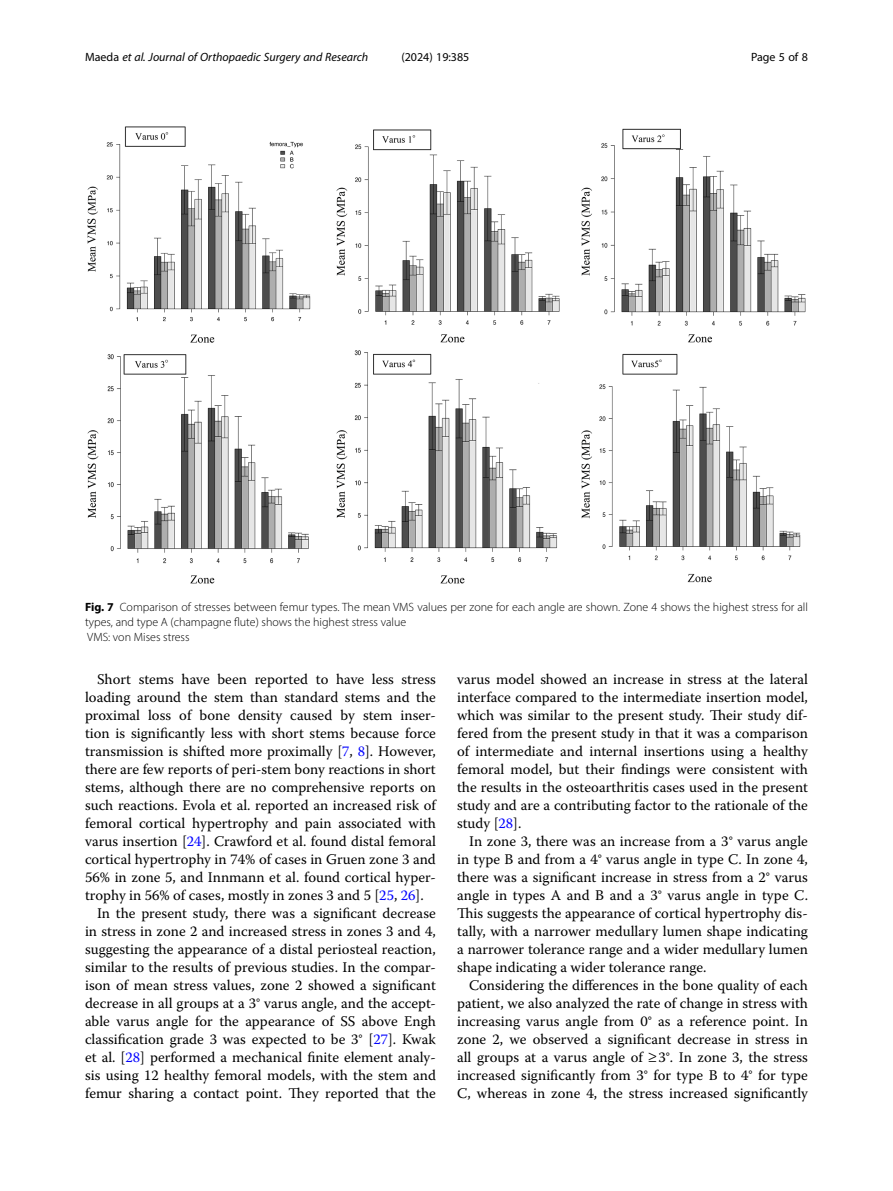
<style>
.page{position:relative;width:893px;height:1191px;background:#fff}
.page>*{position:absolute;margin:0;border:0;box-sizing:border-box;transform-origin:0 0}
.Body_Text_Indent{font:14.7px/18px "Warnock Pro";color:#000;text-align:justify}
.Figure_Caption{font:300 12px/15px "Myriad Pro";color:#000}
.t1{font:italic 12px "Myriad Pro";color:#000}
.t2{font:12px "Myriad Pro";color:#000}
.s1{font-style:normal}
.s2{font-weight:700}
.s3{color:#00f}
</style>
<div class="page">
<img style="left:87px;top:126px;width:719px;height:458px">
<p class="t1" style="left:85px;top:50px;width:285px"><span class="s1">Maeda</span> et al. Journal of Orthopaedic Surgery and Research</p>
<p class="t2" style="left:401px;top:50px;width:70px">(2024) 19:385</p>
<p class="t2" style="left:751px;top:50px;width:58px">Page 5 of 8</p>
<p class="Figure_Caption" style="left:85px;top:599px;width:724px"><span class="s2">Fig. 7</span> Comparison of stresses between femur types. The mean VMS values per zone for each angle are shown. Zone 4 shows the highest stress for all types, and type A (champagne flute) shows the highest stress value</p>
<p class="Figure_Caption" style="left:87px;top:629px;width:104px">VMS: von Mises stress</p>
<p class="Body_Text_Indent" style="left:85px;top:670px;width:352px;text-indent:12px">Short stems have been reported to have less stress loading around the stem than standard stems and the proximal loss of bone density caused by stem inser&shy;tion is significantly less with short stems because force transmission is shifted more proximally [<span class="s3">7</span>, <span class="s3">8</span>]. However, there are few reports of peri-stem bony reactions in short stems, although there are no comprehensive reports on such reactions. Evola et al. reported an increased risk of femoral cortical hypertrophy and pain associated with varus insertion [<span class="s3">24</span>]. Crawford et al. found distal femoral cortical hypertrophy in 74% of cases in Gruen zone 3 and 56% in zone 5, and Innmann et al. found cortical hyper&shy;trophy in 56% of cases, mostly in zones 3 and 5 [<span class="s3">25</span>, <span class="s3">26</span>].</p>
<p class="Body_Text_Indent" style="left:85px;top:904px;width:352px;text-indent:12px">In the present study, there was a significant decrease in stress in zone 2 and increased stress in zones 3 and 4, suggesting the appearance of a distal periosteal reaction, similar to the results of previous studies. In the compar&shy;ison of mean stress values, zone 2 showed a significant decrease in all groups at a 3° varus angle, and the accept&shy;able varus angle for the appearance of SS above Engh classification grade 3 was expected to be 3° [<span class="s3">27</span>]. Kwak et al. [<span class="s3">28</span>] performed a mechanical finite element analy&shy;sis using 12 healthy femoral models, with the stem and femur sharing a contact point. They reported that the</p>
<p class="Body_Text_Indent" style="left:457px;top:670px;width:352px">varus model showed an increase in stress at the lateral interface compared to the intermediate insertion model, which was similar to the present study. Their study dif&shy;fered from the present study in that it was a comparison of intermediate and internal insertions using a healthy femoral model, but their findings were consistent with the results in the osteoarthritis cases used in the present study and are a contributing factor to the rationale of the study [<span class="s3">28</span>].</p>
<p class="Body_Text_Indent" style="left:457px;top:832px;width:352px;text-indent:12px">In zone 3, there was an increase from a 3° varus angle in type B and from a 4° varus angle in type C. In zone 4, there was a significant increase in stress from a 2° varus angle in types A and B and a 3° varus angle in type C.<br>This suggests the appearance of cortical hypertrophy dis&shy;tally, with a narrower medullary lumen shape indicating a narrower tolerance range and a wider medullary lumen shape indicating a wider tolerance range.</p>
<p class="Body_Text_Indent" style="left:457px;top:976px;width:352px;text-indent:12px">Considering the differences in the bone quality of each patient, we also analyzed the rate of change in stress with increasing varus angle from 0° as a reference point. In zone 2, we observed a significant decrease in stress in all groups at a varus angle of ≥3°. In zone 3, the stress increased significantly from 3° for type B to 4° for type C, whereas in zone 4, the stress increased significantly</p>
</div>
